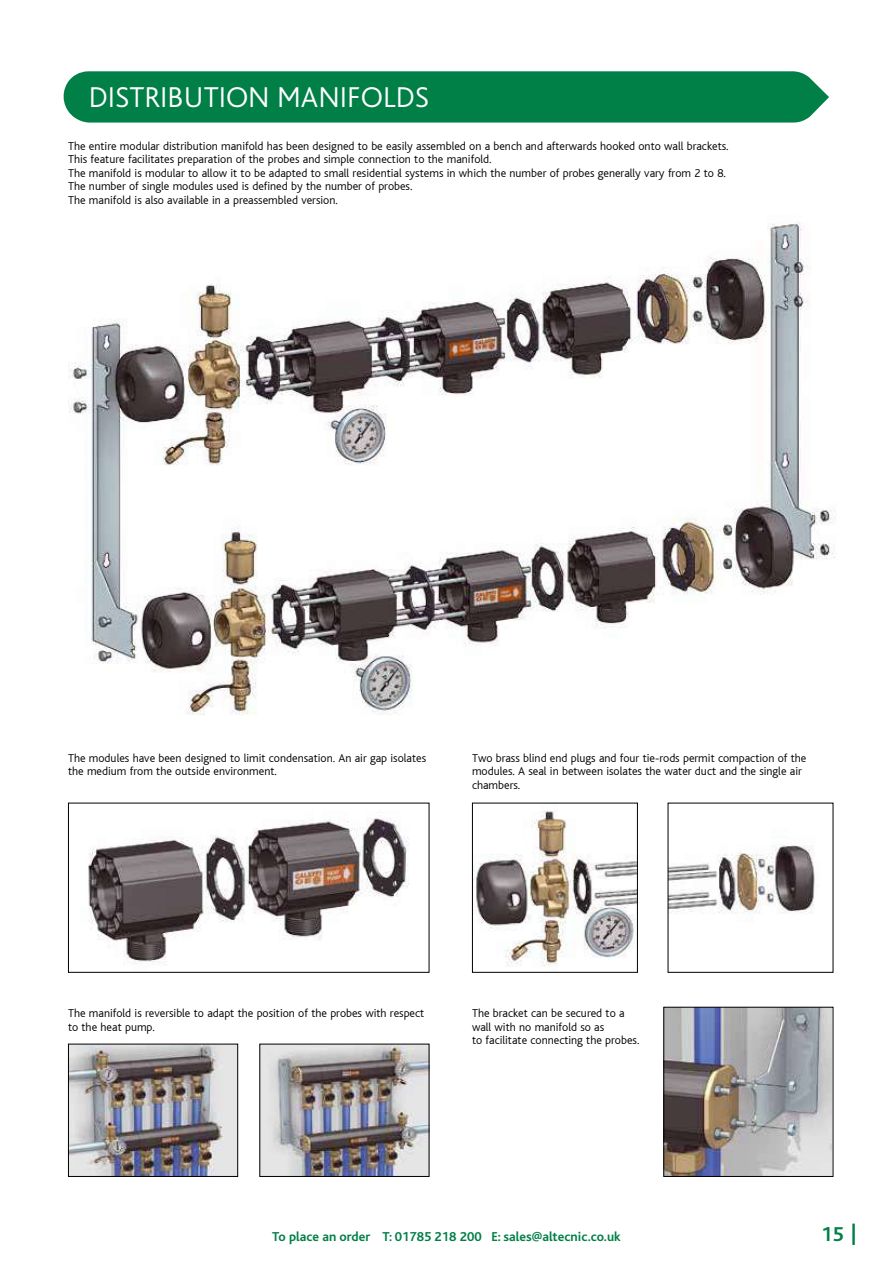
<style>
.page{position:relative;width:893px;height:1263px;background:#fff}
.page>*{position:absolute;margin:0;border:0;box-sizing:border-box;transform-origin:0 0}
.t1{font:300 30px "Bliss";color:#fff}
.t2{font:700 21px "Bliss";color:#007f47}
.t3{font:700 13.5px "Bliss";color:#007f47}
.t4{font:300 12px/13.5px "Bliss";color:#000}
</style>
<div class="page">
<img style="left:68px;top:222px;width:768px;height:493px">
<img style="left:88px;top:818px;width:321px;height:147px">
<div style="left:68px;top:803px;width:361px;height:170px;border:1px solid #000"></div>
<img style="left:665px;top:1009px;width:166px;height:166px">
<div style="left:663px;top:1007px;width:170px;height:170px;border:1px solid #000"></div>
<img style="left:261px;top:1046px;width:166px;height:129px">
<img style="left:70px;top:1046px;width:166px;height:129px">
<div style="left:68px;top:1044px;width:170px;height:133px;border:1px solid #000"></div>
<img style="left:474px;top:810px;width:162px;height:157px">
<div style="left:472px;top:803px;width:166px;height:170px;border:1px solid #000"></div>
<img style="left:670px;top:845px;width:145px;height:77px">
<div style="left:63px;top:71px;width:766px;height:52px;background:#007f47"></div>
<h1 class="t1" style="left:89px;top:81px;width:342px">DISTRIBUTION MANIFOLDS</h1>
<p class="t4" style="left:68px;top:139px;width:662px">The entire modular distribution manifold has been designed to be easily assembled on a bench and afterwards hooked onto wall brackets.<br>This feature facilitates preparation of the probes and simple connection to the manifold.<br>The manifold is modular to allow it to be adapted to small residential systems in which the number of probes generally vary from 2 to 8.<br>The number of single modules used is defined by the number of probes.<br>The manifold is also available in a preassembled version.</p>
<p class="t4" style="left:68px;top:751px;width:360px">The modules have been designed to limit condensation. An air gap isolates the medium from the outside environment.</p>
<p class="t4" style="left:472px;top:751px;width:336px">Two brass blind end plugs and four tie-rods permit compaction of the modules. A seal in between isolates the water duct and the single air chambers.</p>
<p class="t4" style="left:68px;top:1006px;width:358px">The manifold is reversible to adapt the position of the probes with respect to the heat pump.</p>
<p class="t4" style="left:472px;top:1006px;width:169px">The bracket can be secured to a wall with no manifold so as<br>to facilitate connecting the probes.</p>
<p class="t3" style="left:272px;top:1229px;width:350px">To place an order T: 01785 218 200 E: sales@altecnic.co.uk</p>
<h2 class="t2" style="left:821px;top:1223px;width:37px">15 |</h2>
</div>
